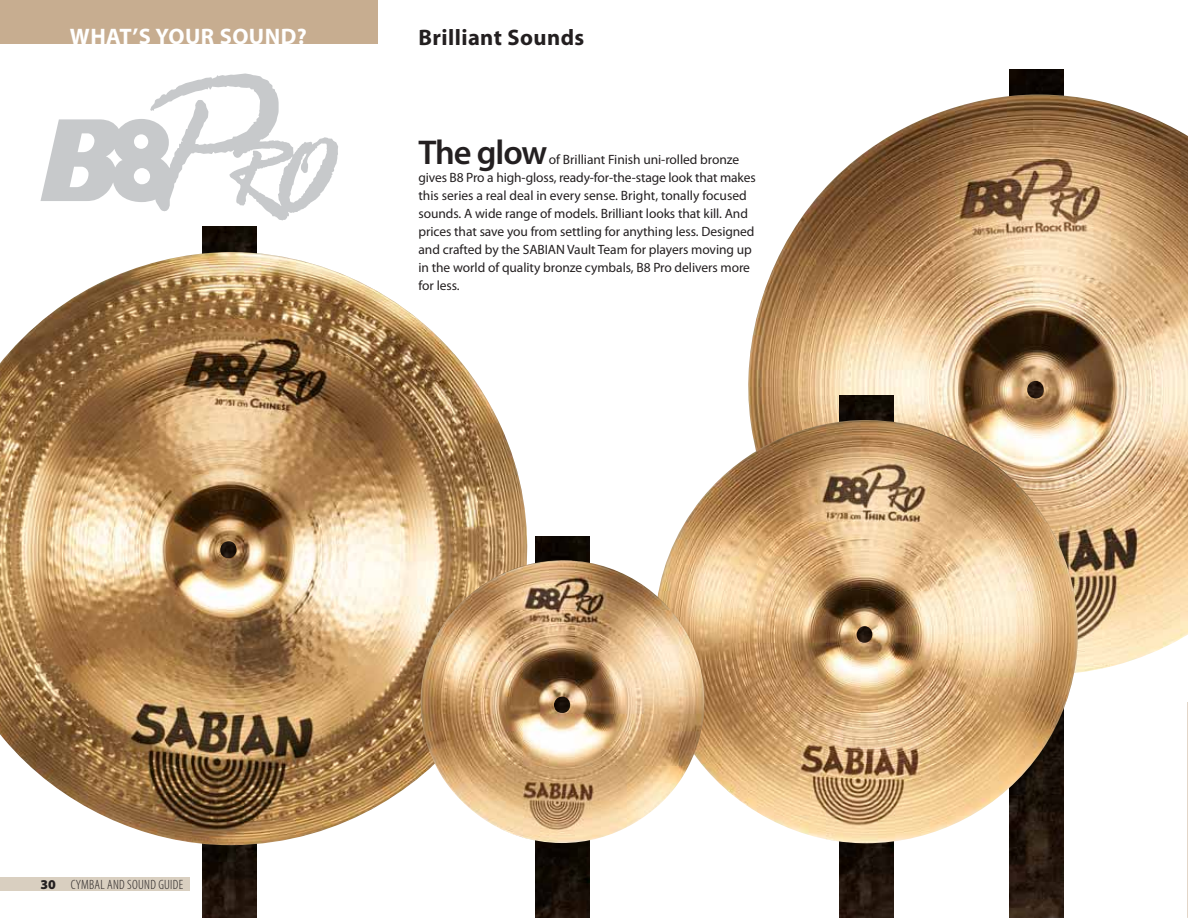
<style>
.page{position:relative;width:1188px;height:918px;background:#fff}
.page>*{position:absolute;margin:0;border:0;box-sizing:border-box;transform-origin:0 0}
.t1{font:600 34.5px "Myriad Pro";letter-spacing:-.03em;color:#231f20}
.t2{font:700 22.5px "Myriad";letter-spacing:.02em;color:#fff}
.t3{font:700 22.5px "Myriad";letter-spacing:.02em;color:#231f20}
.t4{font:13.5px/18px "Myriad Pro";letter-spacing:-.005em;color:#231f20}
.t5{font:300 condensed 13.5px "Myriad Pro";letter-spacing:.02em;color:#231f20}
.s1{font-weight:900;font-stretch:normal}
</style>
<div class="page">
<img style="left:202px;top:845px;width:54px;height:73px">
<img style="left:202px;top:227px;width:54px;height:25px">
<div style="left:0;top:0;width:378px;height:44px;background:#c7ad90"></div>
<svg style="left:40px;top:74px;width:298px;height:146px"></svg>
<div style="left:0;top:878px;width:189px;height:13px;background:#d9cfc0"></div>
<img style="left:0;top:252px;width:528px;height:593px">
<img style="left:1010px;top:69px;width:54px;height:25px">
<img style="left:748px;top:94px;width:440px;height:579px">
<img style="left:1010px;top:843px;width:54px;height:75px">
<img style="left:839px;top:843px;width:54px;height:75px">
<img style="left:839px;top:395px;width:54px;height:25px">
<img style="left:536px;top:843px;width:54px;height:75px">
<img style="left:536px;top:536px;width:54px;height:24px">
<img style="left:667px;top:420px;width:413px;height:423px">
<img style="left:419px;top:560px;width:285px;height:283px">
<h2 class="t2" style="left:70px;top:28px;width:238px">WHAT’S YOUR SOUND?</h2>
<h2 class="t3" style="left:418px;top:29px;width:167px">Brilliant Sounds</h2>
<h1 class="t1" style="left:418px;top:139px;width:130px">The glow</h1>
<p class="t4" style="left:418px;top:152px;width:339px;text-indent:130px">of Brilliant Finish uni-rolled bronze gives B8 Pro a high-gloss, ready-for-the-stage look that makes this series a real deal in every sense. Bright, tonally focused sounds. A wide range of models. Brilliant looks that kill. And prices that save you from settling for anything less. Designed and crafted by the SABIAN Vault Team for players moving up in the world of quality bronze cymbals, B8 Pro delivers more for less.</p>
<p class="t5" style="left:40px;top:876px;width:144px"><span class="s1">30</span> CYMBAL AND SOUND GUIDE</p>
</div>
